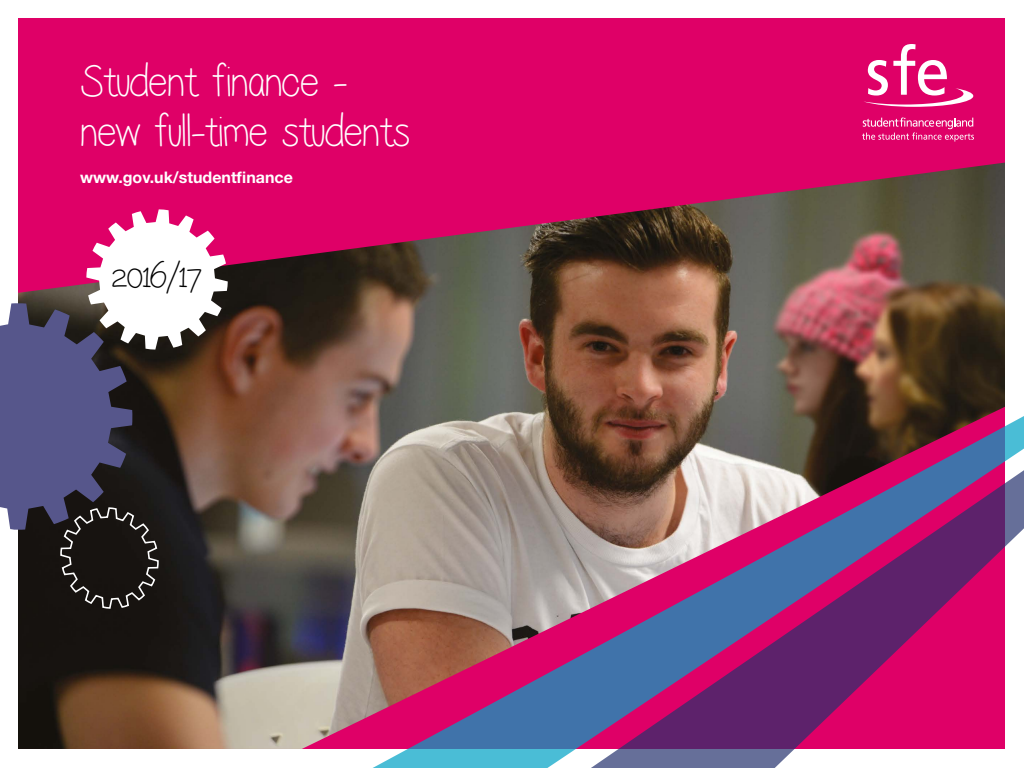
<style>
.page{position:relative;width:1024px;height:768px;background:#fff}
.page>*{position:absolute;margin:0;border:0;box-sizing:border-box;transform-origin:0 0}
.t1{font:46px/50px "Lilian";letter-spacing:.01em;color:#fff}
.t2{font:36.3px "Lilian";letter-spacing:.01em;color:#000}
.t3{font:700 16px "Helvetica Neue LT Std";color:#fff}
</style>
<div class="page">
<div style="left:18px;top:18px;width:987px;height:731px;background:#df0067"></div>
<img style="left:18px;top:163px;width:987px;height:586px">
<img style="left:273px;top:339px;width:751px;height:429px">
<svg style="left:62px;top:185px;width:190px;height:189px"></svg>
<svg style="left:864px;top:44px;width:109px;height:63px"></svg>
<svg style="left:862px;top:117px;width:112px;height:25px"></svg>
<svg style="left:0;top:303px;width:178px;height:324px;background:#464354"></svg>
<p class="t1" style="left:80px;top:59px;width:330px">Student finance - new full-time students</p>
<p class="t3" style="left:80px;top:167px;width:214px">www.gov.uk/studentfinance</p>
<p class="t2" style="left:111px;top:260px;width:91px">2016/17</p>
</div>
